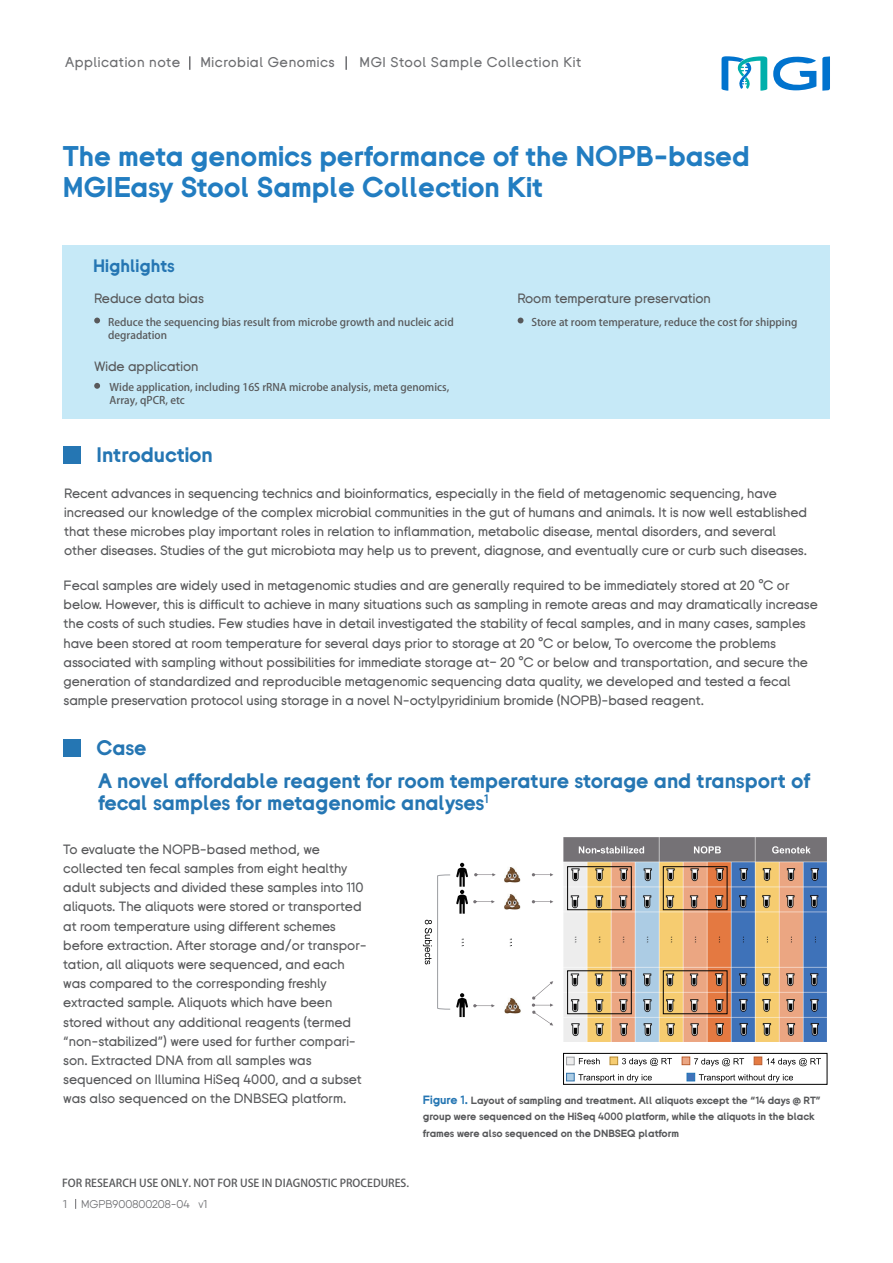
<style>
.page{position:relative;width:893px;height:1263px;background:#fff}
.page>*{position:absolute;margin:0;border:0;box-sizing:border-box;transform-origin:0 0}
.t1{font:700 28.5px/31.2px "BGI";color:#227dc1}
.t2{font:700 21px/22.2px "BGI";color:#2576b3}
.t3{font:700 18px "BGI";color:#2576b3}
.t4{font:500 14.1px "BGI";letter-spacing:.04em;color:#6d6e71}
.t5{font:500 13.5px/19.2px "BGI";color:#58595b}
.t6{font:11.25px "BGI";color:#6d6e71}
.t7{font:10.95px "Ping Fang SC Semibold G Bpc EUC H";color:#58595b}
.t8{font:10.5px/13.2px "ST Heiti SC Medium G Bpc EUC H";color:#58595b}
.t9{font:700 10.5px/16.5px "BGI";color:#58595b}
.s1{font-size:12px;color:#2576b3}
</style>
<div class="page">
<div style="left:63px;top:246px;width:767px;height:173px;background:#c6e9f7"></div>
<svg style="left:94px;top:318px;width:6px;height:5px"></svg>
<svg style="left:94px;top:383px;width:6px;height:6px"></svg>
<svg style="left:518px;top:318px;width:5px;height:5px"></svg>
<img style="left:462px;top:837px;width:365px;height:204px">
<svg style="left:579px;top:846px;width:65px;height:7px"></svg>
<svg style="left:694px;top:846px;width:27px;height:7px"></svg>
<svg style="left:772px;top:846px;width:39px;height:7px"></svg>
<svg style="left:532px;top:873px;width:21px;height:3px"></svg>
<svg style="left:532px;top:900px;width:21px;height:3px"></svg>
<svg style="left:532px;top:981px;width:21px;height:44px"></svg>
<div style="left:567px;top:866px;width:65px;height:44px;border:1px solid #030303"></div>
<div style="left:663px;top:866px;width:64px;height:44px;border:1px solid #030303"></div>
<div style="left:567px;top:970px;width:65px;height:44px;border:1px solid #030303"></div>
<div style="left:566px;top:1057px;width:8px;height:8px;background:#ededed;border:1px solid #9ea0a4"></div>
<div style="left:610px;top:1057px;width:8px;height:8px;background:#f6cc70;border:1px solid #b58a33"></div>
<div style="left:566px;top:1073px;width:8px;height:8px;background:#accce4;border:1px solid #3374ab"></div>
<div style="left:687px;top:1073px;width:8px;height:8px;background:#4072b9;border:1px solid #1c71b6"></div>
<div style="left:682px;top:1057px;width:8px;height:8px;background:#eba683;border:1px solid #bb5e2f"></div>
<svg style="left:579px;top:1058px;width:21px;height:6px"></svg>
<svg style="left:622px;top:1058px;width:50px;height:8px"></svg>
<svg style="left:694px;top:1058px;width:50px;height:8px"></svg>
<svg style="left:578px;top:1074px;width:74px;height:8px"></svg>
<svg style="left:699px;top:1074px;width:94px;height:8px"></svg>
<div style="left:563px;top:1053px;width:264px;height:32px;border:1px solid #030303"></div>
<div style="left:754px;top:1057px;width:8px;height:8px;background:#e47a42;border:1px solid #bb5e2f"></div>
<svg style="left:767px;top:1058px;width:54px;height:8px"></svg>
<svg style="left:423px;top:863px;width:73px;height:154px"></svg>
<div style="left:63px;top:446px;width:18px;height:17px;background:#2576b3"></div>
<div style="left:63px;top:739px;width:18px;height:17px;background:#2576b3"></div>
<svg style="left:189px;top:56px;width:2px;height:14px"></svg>
<svg style="left:345px;top:56px;width:2px;height:14px"></svg>
<svg style="left:721px;top:56px;width:46px;height:35px"></svg>
<svg style="left:822px;top:56px;width:8px;height:35px"></svg>
<svg style="left:773px;top:56px;width:43px;height:34px"></svg>
<p class="t4" style="left:65px;top:55px;width:117px">Application note</p>
<p class="t4" style="left:200px;top:55px;width:136px">Microbial Genomics</p>
<p class="t4" style="left:359px;top:56px;width:223px">MGI Stool Sample Collection Kit</p>
<h1 class="t1" style="left:63px;top:142px;width:688px">The meta genomics performance of the NOPB-based<br>MGIEasy Stool Sample Collection Kit</h1>
<h3 class="t3" style="left:93px;top:258px;width:83px">Highlights</h3>
<p class="t5" style="left:94px;top:289px;width:111px">Reduce data bias</p>
<p class="t8" style="left:108px;top:315px;width:347px">Reduce the sequencing bias result from microbe growth and nucleic acid degradation</p>
<p class="t5" style="left:94px;top:357px;width:106px">Wide application</p>
<p class="t8" style="left:110px;top:381px;width:341px">Wide application, including 16S rRNA microbe analysis, meta genomics,<br>Array, qPCR, etc</p>
<h2 class="t2" style="left:97px;top:445px;width:118px">Introduction</h2>
<p class="t5" style="left:517px;top:289px;width:195px">Room temperature preservation</p>
<p class="t8" style="left:531px;top:315px;width:267px">Store at room temperature, reduce the cost for shipping</p>
<p class="t5" style="left:64px;top:484px;width:744px">Recent advances in sequencing technics and bioinformatics, especially in the field of metagenomic sequencing, have increased our knowledge of the complex microbial communities in the gut of humans and animals. It is now well established that these microbes play important roles in relation to inflammation, metabolic disease, mental disorders, and several other diseases. Studies of the gut microbiota may help us to prevent, diagnose, and eventually cure or curb such diseases.</p>
<p class="t5" style="left:64px;top:576px;width:756px">Fecal samples are widely used in metagenomic studies and are generally required to be immediately stored at 20 °C or below. However, this is difficult to achieve in many situations such as sampling in remote areas and may dramatically increase the costs of such studies. Few studies have in detail investigated the stability of fecal samples, and in many cases, samples have been stored at room temperature for several days prior to storage at 20 °C or below, To overcome the problems associated with sampling without possibilities for immediate storage at− 20 °C or below and transportation, and secure the generation of standardized and reproducible metagenomic sequencing data quality, we developed and tested a fecal sample preservation protocol using storage in a novel N-octylpyridinium bromide (NOPB)-based reagent.</p>
<h2 class="t2" style="left:97px;top:738px;width:52px">Case</h2>
<h2 class="t2" style="left:98px;top:770px;width:714px">A novel affordable reagent for room temperature storage and transport of fecal samples for metagenomic analyses<sup>1</sup></h2>
<p class="t5" style="left:63px;top:840px;width:305px">To evaluate the NOPB-based method, we collected ten fecal samples from eight healthy adult subjects and divided these samples into 110 aliquots. The aliquots were stored or transported at room temperature using different schemes before extraction. After storage and/or transpor&shy;tation, all aliquots were sequenced, and each was compared to the corresponding freshly extracted sample. Aliquots which have been stored without any additional reagents (termed “non-stabilized”) were used for further compari&shy;son. Extracted DNA from all samples was sequenced on Illumina HiSeq 4000, and a subset was also sequenced on the DNBSEQ platform.</p>
<p class="t9" style="left:423px;top:1092px;width:399px"><span class="s1">Figure 1.</span> Layout of sampling and treatment. All aliquots except the “14 days @ RT” group were sequenced on the HiSeq 4000 platform, while the aliquots in the black frames were also sequenced on the DNBSEQ platform</p>
<p class="t7" style="left:62px;top:1176px;width:348px">FOR RESEARCH USE ONLY. NOT FOR USE IN DIAGNOSTIC PROCEDURES.</p>
<p class="t6" style="left:63px;top:1199px;width:146px">1 MGPB900800208-04 v1</p>
</div>
